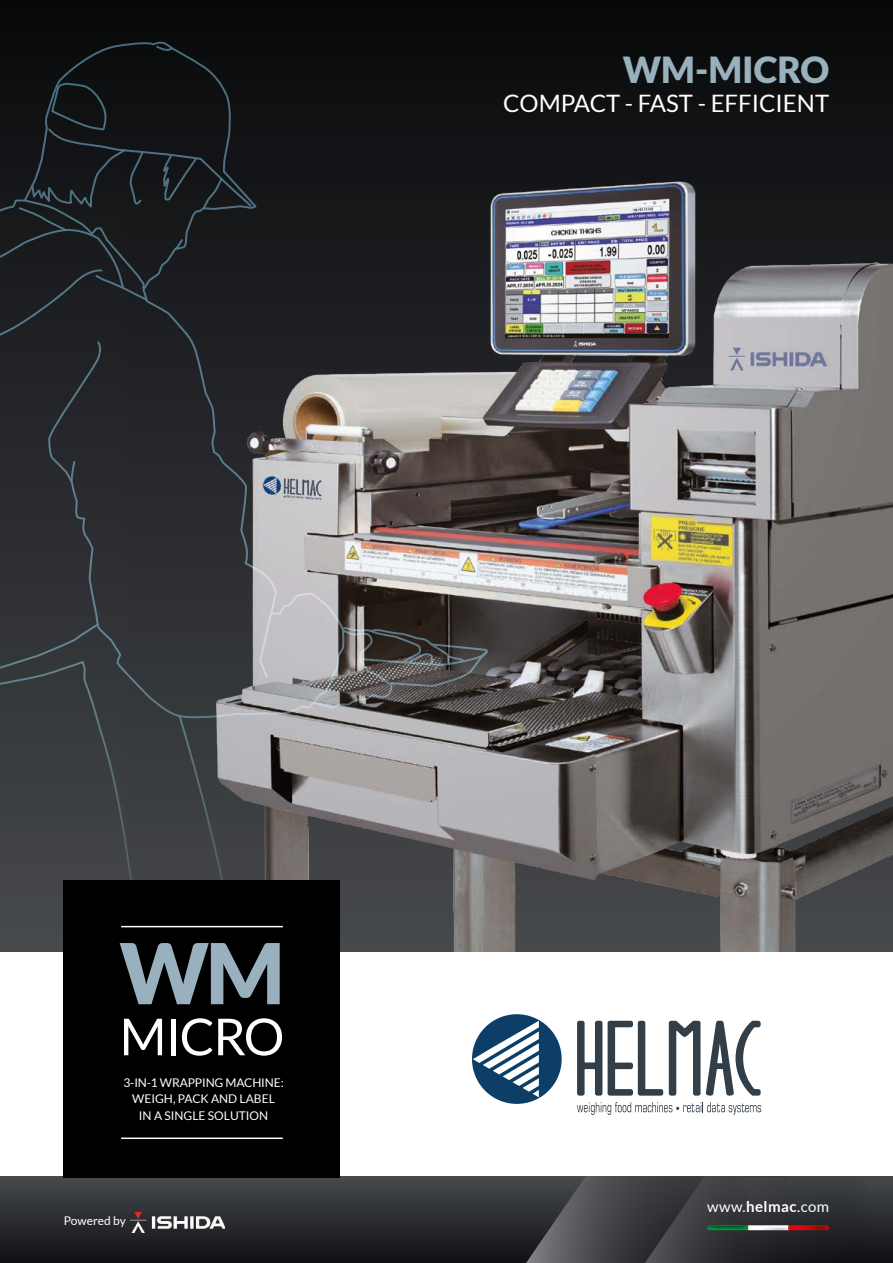
<style>
.page{position:relative;width:893px;height:1263px;background:#fff}
.page>*{position:absolute;margin:0;border:0;box-sizing:border-box;transform-origin:0 0}
.t1{font:900 84px "Lato";color:#99b1be}
.t2{font:51px "Lato";letter-spacing:-.025em;color:#fff}
.t3{font:900 36px "Lato";color:#99b1be}
.t4{font:24px "Lato";color:#fff}
.t5{font:15px "Lato";letter-spacing:.03em;color:#fff}
.t6{font:12px/16.8px "Lato";color:#fff;text-align:center}
.s1{font-weight:700}
</style>
<div class="page">
<div style="left:0;top:0;width:893px;height:952px;background:#0c0e0f"></div>
<div style="left:0;top:1176px;width:893px;height:87px;background:linear-gradient(to bottom,#474a4d,#0f1113)"></div>
<div style="left:472px;top:1014px;width:90px;height:90px;background:#0d3e67;border-radius:50%"></div>
<svg style="left:473px;top:1021px;width:66px;height:76px"></svg>
<svg style="left:577px;top:1021px;width:184px;height:94px"></svg>
<svg style="left:518px;top:1176px;width:375px;height:87px;background:#39393c"></svg>
<img style="left:130px;top:1212px;width:94px;height:21px">
<img style="left:340px;top:181px;width:553px;height:770px">
<svg style="left:58px;top:41px;width:336px;height:909px"></svg>
<svg style="left:155px;top:45px;width:19px;height:8px"></svg>
<svg style="left:311px;top:625px;width:180px;height:80px;background:#5e5c5b"></svg>
<svg style="left:0;top:82px;width:273px;height:869px"></svg>
<div style="left:64px;top:880px;width:276px;height:298px;background:#000"></div>
<hr style="left:121px;top:926px;width:162px;height:1px;background:#fff">
<hr style="left:121px;top:1137px;width:162px;height:2px;background:#fff">
<h3 class="t3" style="left:623px;top:49px;width:208px">WM-MICRO</h3>
<h3 class="t4" style="left:503px;top:90px;width:328px">COMPACT - FAST - EFFICIENT</h3>
<h1 class="t1" style="left:119px;top:924px;width:167px">WM</h1>
<h2 class="t2" style="left:120px;top:1008px;width:166px">MICRO</h2>
<p class="t6" style="left:123px;top:1074px;width:162px">3-IN-1 WRAPPING MACHINE:<br>WEIGH, PACK AND LABEL<br>IN A SINGLE SOLUTION</p>
<p class="t6" style="left:64px;top:1212px;width:64px">Powered by</p>
<p class="t5" style="left:707px;top:1198px;width:123px">www.<span class="s1">helmac</span>.com</p>
</div>
